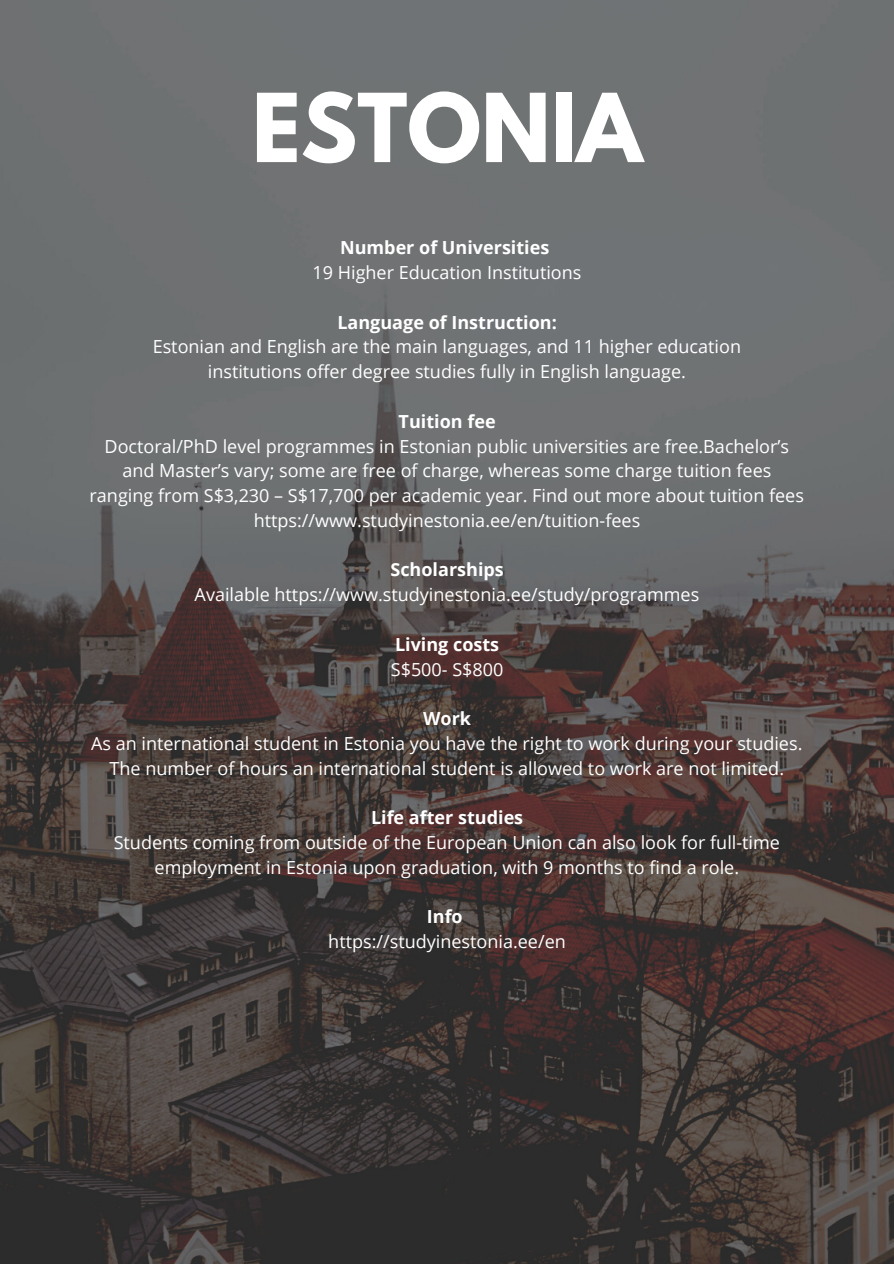
<style>
.page{position:relative;width:894px;height:1264px;background:#fff}
.page>*{position:absolute;margin:0;border:0;box-sizing:border-box;transform-origin:0 0}
.t1{font:700 84px "League Spartan";color:#fff}
.t2{font:18px/24.8px "Open Sans";color:#fff;text-align:center}
.t3{font:700 18px "Open Sans";color:#fff}
</style>
<div class="page">
<img style="left:0;top:0;width:893px;height:1263px">
<p class="t1" style="left:252px;top:86px;width:392px">ESTONIA</p>
<p class="t3" style="left:340px;top:235px;width:211px">Number of Universities</p>
<p class="t2" style="left:312px;top:260px;width:270px">19 Higher Education Institutions</p>
<p class="t3" style="left:337px;top:309px;width:221px">Language of Instruction:</p>
<p class="t2" style="left:153px;top:334px;width:589px">Estonian and English are the main languages, and 11 higher education</p>
<p class="t2" style="left:208px;top:359px;width:479px">institutions offer degree studies fully in English language.</p>
<p class="t3" style="left:398px;top:408px;width:98px">Tuition fee</p>
<p class="t2" style="left:90px;top:433px;width:715px">Doctoral/PhD level programmes in Estonian public universities are free.Bachelor’s and Master’s vary; some are free of charge, whereas some charge tuition fees ranging from S$3,230 – S$17,700 per academic year. Find out more about tuition fees https://www.studyinestonia.ee/en/tuition-fees</p>
<p class="t3" style="left:390px;top:557px;width:115px">Scholarships</p>
<p class="t2" style="left:195px;top:582px;width:506px">Available https://www.studyinestonia.ee/study/programmes</p>
<p class="t3" style="left:395px;top:631px;width:106px">Living costs</p>
<p class="t2" style="left:391px;top:656px;width:114px">S$500- S$800</p>
<p class="t3" style="left:423px;top:706px;width:49px">Work</p>
<p class="t2" style="left:91px;top:730px;width:712px">As an international student in Estonia you have the right to work during your studies.<br>The number of hours an international student is allowed to work are not limited.</p>
<p class="t3" style="left:371px;top:805px;width:154px">Life after studies</p>
<p class="t2" style="left:114px;top:829px;width:667px">Students coming from outside of the European Union can also look for full-time employment in Estonia upon graduation, with 9 months to find a role.</p>
<p class="t3" style="left:427px;top:904px;width:37px">Info</p>
<p class="t2" style="left:328px;top:928px;width:239px">https://studyinestonia.ee/en</p>
</div>
